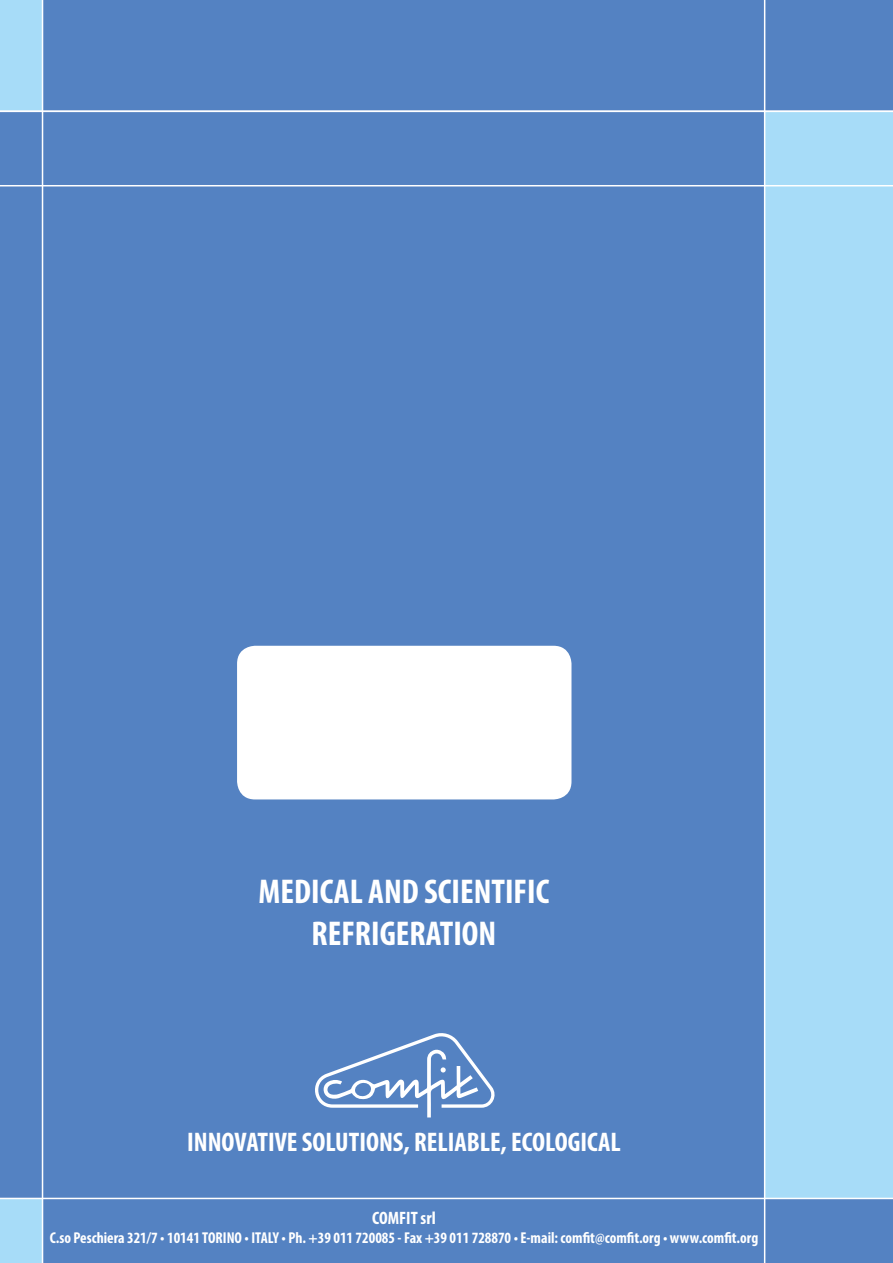
<style>
.page{position:relative;width:893px;height:1263px;background:#fff}
.page>*{position:absolute;margin:0;border:0;box-sizing:border-box;transform-origin:0 0}
.t1{font:700 condensed 34.5px/41.4px "Myriad Pro";color:#fff;text-align:center}
.t2{font:700 condensed 27px "Myriad Pro";color:#fff}
.t3{font:700 condensed 18px "Myriad Pro";color:#fff}
.t4{font:700 condensed 15.75px "Myriad Pro";color:#fff}
</style>
<div class="page">
<div style="left:765px;top:1199px;width:128px;height:64px;background:#5482c2"></div>
<div style="left:765px;top:111px;width:128px;height:1088px;background:#a7dcf8"></div>
<div style="left:765px;top:0;width:128px;height:111px;background:#5482c2"></div>
<div style="left:43px;top:1199px;width:722px;height:64px;background:#5482c2"></div>
<div style="left:43px;top:111px;width:722px;height:1088px;background:#5482c2"></div>
<div style="left:43px;top:0;width:722px;height:111px;background:#5482c2"></div>
<div style="left:0;top:1199px;width:43px;height:64px;background:#a7dcf8"></div>
<div style="left:0;top:111px;width:43px;height:1088px;background:#5482c2"></div>
<div style="left:0;top:0;width:43px;height:111px;background:#a7dcf8"></div>
<hr style="left:0;top:185px;width:893px;height:1px;background:#fff">
<hr style="left:0;top:1198px;width:893px;height:1px;background:#fff">
<hr style="left:764px;top:0;width:1px;height:1263px;background:#fff">
<hr style="left:42px;top:0;width:1px;height:1263px;background:#fff">
<hr style="left:0;top:111px;width:893px;height:1px;background:#fff">
<div style="left:237px;top:646px;width:334px;height:153px;background:#fff;border-radius:18px"></div>
<svg style="left:315px;top:1033px;width:180px;height:84px"></svg>
<h1 class="t1" style="left:259px;top:870px;width:292px">MEDICAL AND SCIENTIFIC<br>REFRIGERATION</h1>
<h2 class="t2" style="left:187px;top:1125px;width:435px">INNOVATIVE SOLUTIONS, RELIABLE, ECOLOGICAL</h2>
<p class="t3" style="left:372px;top:1207px;width:65px">COMFIT srl</p>
<p class="t4" style="left:50px;top:1228px;width:710px">C.so Peschiera 321/7 • 10141 TORINO • ITALY • Ph. +39 011 720085 - Fax +39 011 728870 • E-mail: comfit@comfit.org • www.comfit.org</p>
</div>
